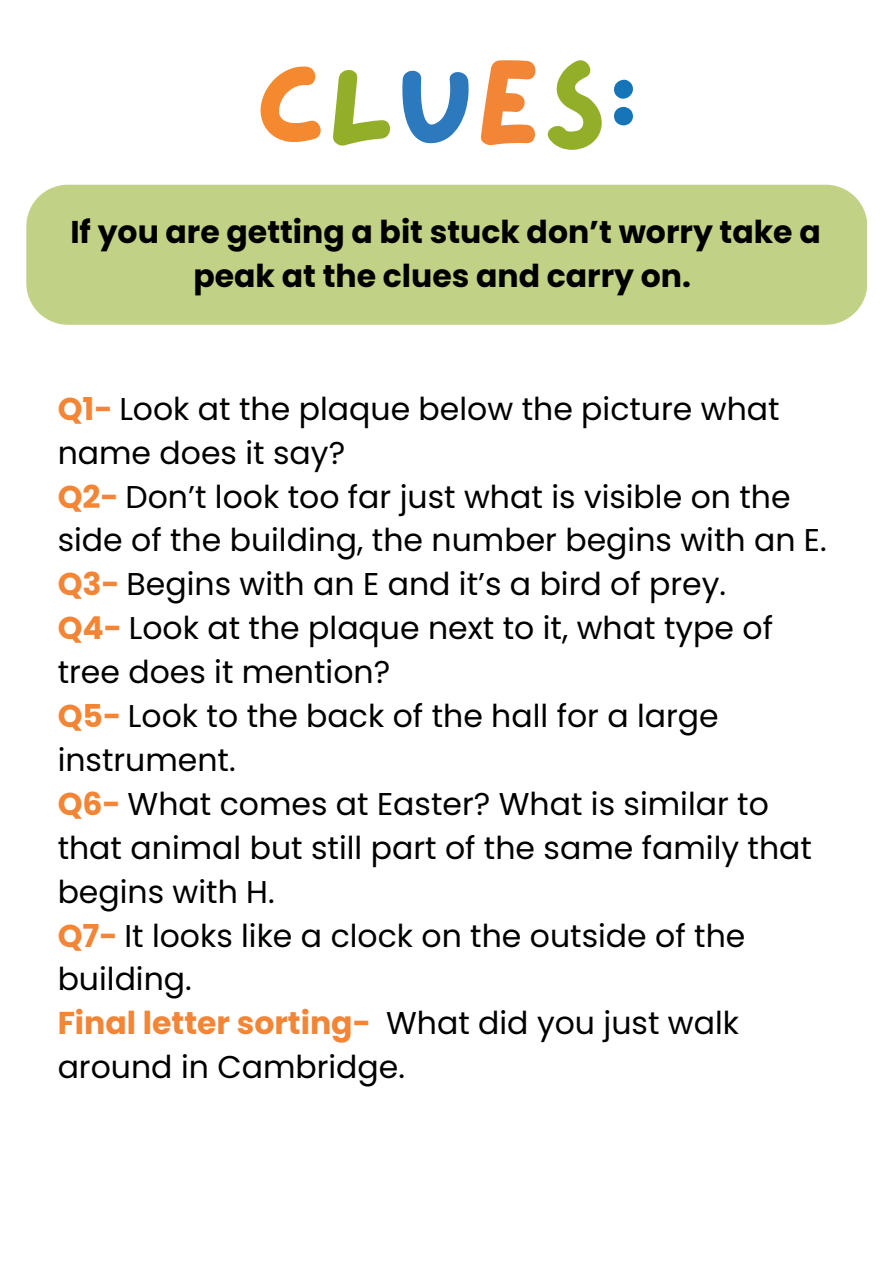
<style>
.page{position:relative;width:894px;height:1264px;background:#fff}
.page>*{position:absolute;margin:0;border:0;box-sizing:border-box;transform-origin:0 0}
.t1{font:123px "Lazydog";color:#93af2a}
.t2{font:31.5px/43.8px "Poppins";color:#000}
.t3{font:700 31.5px/43.8px "Poppins";color:#000;text-align:center}
.s1{color:#f4892f}
.s2{color:#2d79bd}
.s3{color:#f28536}
.s4{color:#1575b8}
.s5{font-weight:700;color:#f28536}
</style>
<div class="page">
<div style="left:26px;top:185px;width:840px;height:140px;background:#c1d185"></div>
<h1 class="t1" style="left:254px;top:46px;width:386px"><span class="s1">C</span>L<span class="s2">U</span><span class="s3">E</span>S<span class="s4">:</span></h1>
<h2 class="t3" style="left:70px;top:210px;width:751px">If you are getting a bit stuck don’t worry take a peak at the clues and carry on.</h2>
<p class="t2" style="left:58px;top:387px;width:723px"><span class="s5">Q1-</span> Look at the plaque below the picture what name does it say?</p>
<p class="t2" style="left:58px;top:474px;width:770px"><span class="s5">Q2-</span> Don’t look too far just what is visible on the side of the building, the number begins with an E.</p>
<p class="t2" style="left:58px;top:562px;width:669px"><span class="s5">Q3-</span> Begins with an E and it’s a bird of prey.</p>
<p class="t2" style="left:58px;top:606px;width:716px"><span class="s5">Q4-</span> Look at the plaque next to it, what type of tree does it mention?</p>
<p class="t2" style="left:58px;top:694px;width:662px"><span class="s5">Q5-</span> Look to the back of the hall for a large instrument.</p>
<p class="t2" style="left:58px;top:781px;width:755px"><span class="s5">Q6-</span> What comes at Easter? What is similar to that animal but still part of the same family that begins with H.</p>
<p class="t2" style="left:58px;top:913px;width:689px"><span class="s5">Q7-</span> It looks like a clock on the outside of the building.</p>
<p class="t2" style="left:58px;top:1001px;width:682px"><span class="s5">Final letter sorting-</span> What did you just walk around in Cambridge.</p>
</div>
